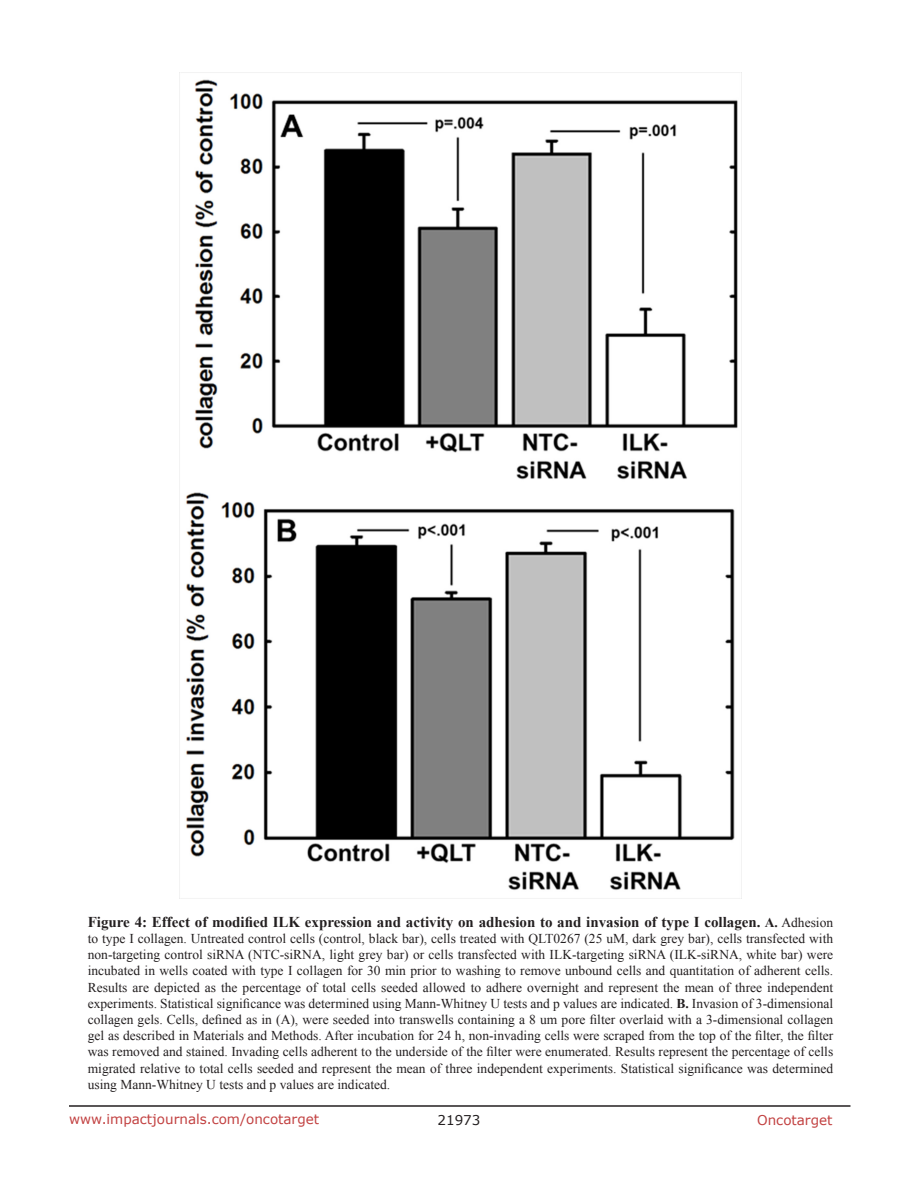
<style>
.page{position:relative;width:918px;height:1188px;background:#fff}
.page>*{position:absolute;margin:0;border:0;box-sizing:border-box;transform-origin:0 0}
.figuretext{font:700 15px "Times New Roman";color:#231f20}
.figuretext-2{font:13.5px/16.2px "Times New Roman";color:#231f20;text-align:justify}
.t1{font:13.5px "Verdana";color:#c24141}
.t2{font:13.5px "Verdana";color:#231f20}
.s1{font-size:13.5px}
.s2{font-weight:400;font-size:13.5px}
.s3{font-weight:700}
</style>
<div class="page">
<hr style="left:69px;top:1105px;width:781px;height:2px;background:#231f20">
<img style="left:179px;top:72px;width:563px;height:826px">
<p class="figuretext" style="left:88px;top:911px;width:747px">Figure 4: Effect of modified ILK expression and activity on adhesion to and invasion of type I collagen. <span class="s1">A.</span> <span class="s2">Adhesion</span></p>
<p class="figuretext-2" style="left:88px;top:930px;width:747px">to type I collagen. Untreated control cells (control, black bar), cells treated with QLT0267 (25 uM, dark grey bar), cells transfected with non-targeting control siRNA (NTC-siRNA, light grey bar) or cells transfected with ILK-targeting siRNA (ILK-siRNA, white bar) were incubated in wells coated with type I collagen for 30 min prior to washing to remove unbound cells and quantitation of adherent cells.<br>Results are depicted as the percentage of total cells seeded allowed to adhere overnight and represent the mean of three independent experiments. Statistical significance was determined using Mann-Whitney U tests and p values are indicated. <span class="s3">B.</span> Invasion of 3-dimensional collagen gels. Cells, defined as in (A), were seeded into transwells containing a 8 um pore filter overlaid with a 3-dimensional collagen gel as described in Materials and Methods. After incubation for 24 h, non-invading cells were scraped from the top of the filter, the filter was removed and stained. Invading cells adherent to the underside of the filter were enumerated. Results represent the percentage of cells migrated relative to total cells seeded and represent the mean of three independent experiments. Statistical significance was determined using Mann-Whitney U tests and p values are indicated.</p>
<p class="t1" style="left:69px;top:1110px;width:252px">www.impactjournals.com/oncotarget</p>
<p class="t2" style="left:438px;top:1111px;width:44px">21973</p>
<p class="t1" style="left:757px;top:1111px;width:77px">Oncotarget</p>
</div>
